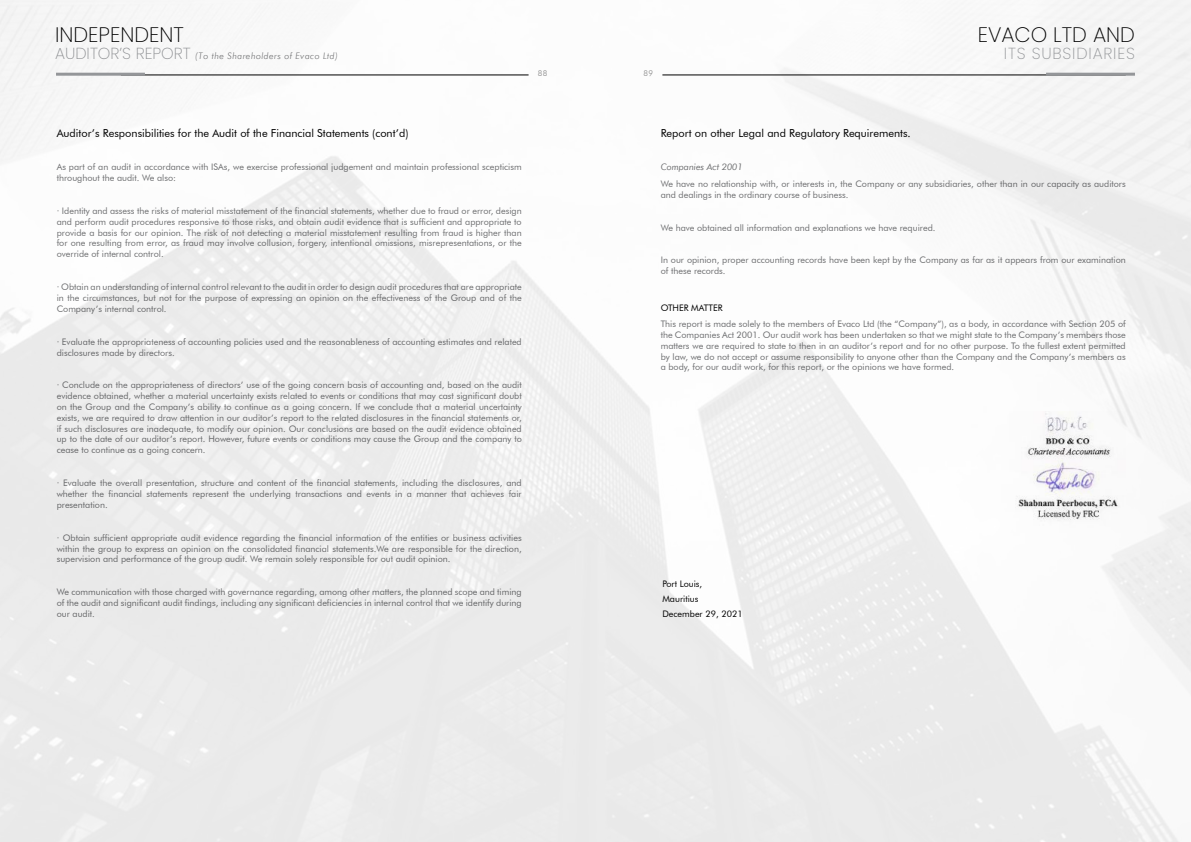
<style>
.page{position:relative;width:1191px;height:842px;background:#fff}
.page>*{position:absolute;margin:0;border:0;box-sizing:border-box;transform-origin:0 0}
.t1{font:200 21px "Poppins";color:#000}
.t2{font:200 16px "Poppins";letter-spacing:.05em;color:#949699}
.t3{font:11px "Futura BT";color:#000}
.t4{font:9px/10.8px "Futura BT";color:#6e6f71;text-align:justify}
.t5{font:9px/15.3px "Futura BT";color:#000}
.t6{font:italic 300 9px "Futura BT";letter-spacing:.05em;color:#6e6f71}
.t7{font:italic 9px "Futura BT";color:#6e6f71}
.t8{font:300 8px "Futura BT";color:#878787}
.s1{font-family:"Poppins";font-weight:200;font-style:normal;font-size:16px;color:#949699}
</style>
<div class="page">
<img style="left:0;top:0;width:1191px;height:842px">
<hr style="left:56px;top:73px;width:89px;height:3px;background:#949699">
<hr style="left:662px;top:75px;width:463px;height:1px;background:#000">
<hr style="left:1046px;top:73px;width:89px;height:3px;background:#949699">
<h1 class="t1" style="left:55px;top:23px;width:130px">INDEPENDENT</h1>
<p class="t6" style="left:55px;top:51px;width:284px"><span class="s1">AUDITOR’S REPORT</span> (To the Shareholders of Evaco Ltd)</p>
<p class="t8" style="left:538px;top:68px;width:11px">88</p>
<p class="t3" style="left:57px;top:127px;width:353px">Auditor’s Responsibilities for the Audit of the Financial Statements (cont’d)</p>
<p class="t4" style="left:57px;top:162px;width:466px">As part of an audit in accordance with ISAs, we exercise professional judgement and maintain professional scepticism throughout the audit. We also:</p>
<p class="t4" style="left:57px;top:205px;width:466px">· Identity and assess the risks of material misstatement of the financial statements, whether due to fraud or error, design and perform audit procedures responsive to those risks, and obtain audit evidence that is sufficient and appropriate to provide a basis for our opinion. The risk of not detecting a material misstatement resulting from fraud is higher than for one resulting from error, as fraud may involve collusion, forgery, intentional omissions, misrepresentations, or the override of internal control.</p>
<p class="t4" style="left:57px;top:281px;width:466px">· Obtain an understanding of internal control relevant to the audit in order to design audit procedures that are appropriate in the circumstances, but not for the purpose of expressing an opinion on the effectiveness of the Group and of the Company’s internal control.</p>
<p class="t4" style="left:57px;top:336px;width:466px">· Evaluate the appropriateness of accounting policies used and the reasonableness of accounting estimates and related disclosures made by directors.</p>
<p class="t4" style="left:57px;top:380px;width:466px">· Conclude on the appropriateness of directors’ use of the going concern basis of accounting and, based on the audit evidence obtained, whether a material uncertainty exists related to events or conditions that may cast significant doubt on the Group and the Company’s ability to continue as a going concern. If we conclude that a material uncertainty exists, we are required to draw attention in our auditor’s report to the related disclosures in the financial statements or, if such disclosures are inadequate, to modify our opinion. Our conclusions are based on the audit evidence obtained up to the date of our auditor’s report. However, future events or conditions may cause the Group and the company to cease to continue as a going concern.</p>
<p class="t4" style="left:57px;top:478px;width:466px">· Evaluate the overall presentation, structure and content of the financial statements, including the disclosures, and whether the financial statements represent the underlying transactions and events in a manner that achieves fair presentation.</p>
<p class="t4" style="left:57px;top:532px;width:466px">· Obtain sufficient appropriate audit evidence regarding the financial information of the entities or business activities within the group to express an opinion on the consolidated financial statements.We are responsible for the direction, supervision and performance of the group audit. We remain solely responsible for out audit opinion.</p>
<p class="t4" style="left:57px;top:587px;width:466px">We communication with those charged with governance regarding, among other matters, the planned scope and timing of the audit and significant audit findings, including any significant deficiencies in internal control that we identify during our audit.</p>
<p class="t8" style="left:643px;top:68px;width:11px">89</p>
<h1 class="t1" style="left:977px;top:23px;width:159px">EVACO LTD AND</h1>
<h2 class="t2" style="left:1004px;top:44px;width:133px">ITS SUBSIDIARIES</h2>
<p class="t3" style="left:660px;top:127px;width:252px">Report on other Legal and Regulatory Requirements.</p>
<p class="t7" style="left:660px;top:162px;width:83px">Companies Act 2001</p>
<p class="t4" style="left:660px;top:178px;width:466px">We have no relationship with, or interests in, the Company or any subsidiaries, other than in our capacity as auditors and dealings in the ordinary course of business.</p>
<p class="t4" style="left:660px;top:222px;width:276px">We have obtained all information and explanations we have required.</p>
<p class="t4" style="left:660px;top:255px;width:466px">In our opinion, proper accounting records have been kept by the Company as far as it appears from our examination of these records.</p>
<p class="t5" style="left:660px;top:300px;width:63px">OTHER MATTER</p>
<p class="t4" style="left:660px;top:319px;width:466px">This report is made solely to the members of Evaco Ltd (the “Company”), as a body, in accordance with Section 205 of the Companies Act 2001. Our audit work has been undertaken so that we might state to the Company’s members those matters we are required to state to then in an auditor’s report and for no other purpose. To the fullest extent permitted by law, we do not accept or assume responsibility to anyone other than the Company and the Company’s members as a body, for our audit work, for this report, or the opinions we have formed.</p>
<p class="t5" style="left:662px;top:576px;width:82px">Port Louis,<br>Mauritius<br>December 29, 2021</p>
</div>
